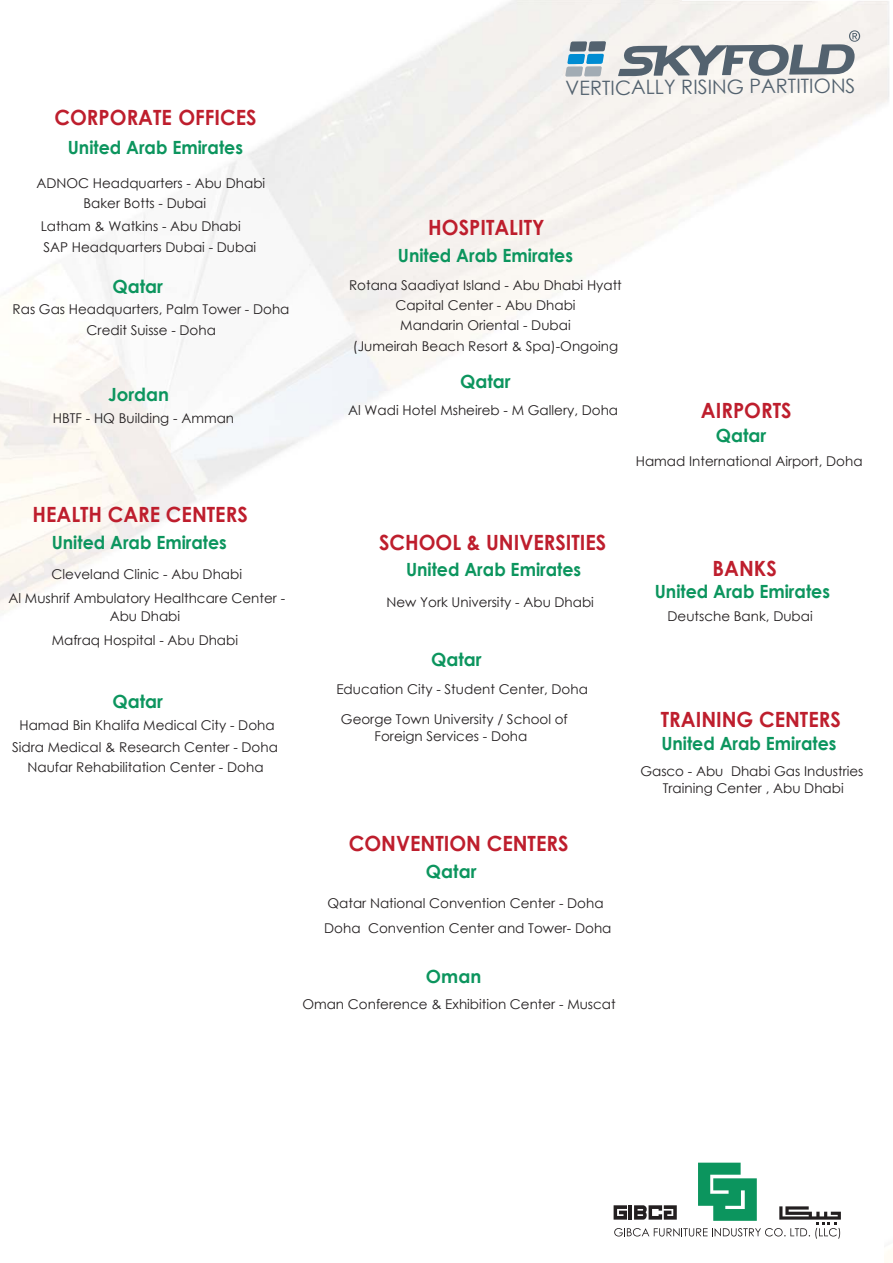
<style>
.page{position:relative;width:893px;height:1263px;background:#fff}
.page>*{position:absolute;margin:0;border:0;box-sizing:border-box;transform-origin:0 0}
.t1{font:700 21px "Century Gothic";color:#be1e2d;scale:.95 1}
.t2{font:19.8px "Century Gothic";letter-spacing:-.01em;color:#53626f}
.t3{font:700 18.15px "Century Gothic";color:#0c955e;scale:.95 1}
.t4{font:700 18.15px "Century Gothic";color:#0c955e}
.t5{font:13.5px/20.2px "Century Gothic";color:#231f20;text-align:center}
</style>
<div class="page">
<svg style="left:614px;top:1163px;width:227px;height:75px"></svg>
<svg style="left:565px;top:41px;width:41px;height:36px"></svg>
<svg style="left:618px;top:30px;width:242px;height:46px"></svg>
<h1 class="t1" style="left:55px;top:101px;width:214px">CORPORATE OFFICES</h1>
<h3 class="t3" style="left:68px;top:133px;width:186px">United Arab Emirates</h3>
<p class="t5" style="left:84px;top:173px;width:183px;text-align:left;text-indent:-47px">ADNOC Headquarters - Abu Dhabi<br>Baker Botts - Dubai</p>
<p class="t5" style="left:41px;top:216px;width:217px;text-align:left">Latham &amp; Watkins - Abu Dhabi<br>SAP Headquarters Dubai - Dubai</p>
<h3 class="t4" style="left:113px;top:273px;width:52px">Qatar</h3>
<p class="t5" style="left:13px;top:299px;width:278px">Ras Gas Headquarters, Palm Tower - Doha<br>Credit Suisse - Doha</p>
<h3 class="t4" style="left:108px;top:380px;width:63px">Jordan</h3>
<p class="t5" style="left:53px;top:408px;width:183px">HBTF - HQ Building - Amman</p>
<h1 class="t1" style="left:32px;top:499px;width:228px">HEALTH CARE CENTERS</h1>
<h3 class="t3" style="left:52px;top:528px;width:186px">United Arab Emirates</h3>
<p class="t5" style="left:9px;top:562px;width:278px;line-height:24px">Cleveland Clinic - Abu Dhabi<br>Al Mushrif Ambulatory Healthcare Center -</p>
<p class="t5" style="left:52px;top:604px;width:188px;line-height:24px">Abu Dhabi<br>Mafraq Hospital - Abu Dhabi</p>
<h3 class="t4" style="left:113px;top:687px;width:52px">Qatar</h3>
<p class="t5" style="left:12px;top:714px;width:267px;line-height:22.5px">Hamad Bin Khalifa Medical City - Doha<br>Sidra Medical &amp; Research Center - Doha</p>
<p class="t5" style="left:28px;top:757px;width:238px">Naufar Rehabilitation Center - Doha</p>
<h2 class="t2" style="left:566px;top:73px;width:292px">VERTICALLY RISING PARTITIONS</h2>
<h1 class="t1" style="left:428px;top:212px;width:124px">HOSPITALITY</h1>
<h3 class="t3" style="left:398px;top:241px;width:186px">United Arab Emirates</h3>
<p class="t5" style="left:349px;top:275px;width:274px">Rotana Saadiyat Island - Abu Dhabi Hyatt<br>Capital Center - Abu Dhabi<br>Mandarin Oriental - Dubai<br>(Jumeirah Beach Resort &amp; Spa)-Ongoing</p>
<h3 class="t4" style="left:460px;top:368px;width:52px">Qatar</h3>
<p class="t5" style="left:348px;top:400px;width:271px">Al Wadi Hotel Msheireb - M Gallery, Doha</p>
<h1 class="t1" style="left:701px;top:394px;width:97px">AIRPORTS</h1>
<p class="t5" style="left:636px;top:451px;width:228px">Hamad International Airport, Doha</p>
<h3 class="t4" style="left:716px;top:422px;width:52px">Qatar</h3>
<h1 class="t1" style="left:379px;top:526px;width:241px">SCHOOL &amp; UNIVERSITIES</h1>
<h3 class="t3" style="left:406px;top:556px;width:186px">United Arab Emirates</h3>
<p class="t5" style="left:386px;top:592px;width:209px">New York University - Abu Dhabi</p>
<h3 class="t4" style="left:431px;top:646px;width:52px">Qatar</h3>
<p class="t5" style="left:336px;top:679px;width:253px">Education City - Student Center, Doha</p>
<p class="t5" style="left:341px;top:711px;width:228px;line-height:16.2px">George Town University / School of<br>Foreign Services - Doha</p>
<h1 class="t1" style="left:713px;top:552px;width:69px">BANKS</h1>
<p class="t5" style="left:668px;top:606px;width:147px">Deutsche Bank, Dubai</p>
<h3 class="t3" style="left:655px;top:577px;width:186px">United Arab Emirates</h3>
<h1 class="t1" style="left:661px;top:704px;width:191px">TRAINING CENTERS</h1>
<h3 class="t3" style="left:661px;top:729px;width:186px">United Arab Emirates</h3>
<p class="t5" style="left:640px;top:763px;width:225px;line-height:16.2px">Gasco - Abu Dhabi Gas Industries<br>Training Center , Abu Dhabi</p>
<h1 class="t1" style="left:349px;top:827px;width:233px">CONVENTION CENTERS</h1>
<h3 class="t4" style="left:426px;top:858px;width:52px">Qatar</h3>
<p class="t5" style="left:327px;top:893px;width:278px">Qatar National Convention Center - Doha</p>
<p class="t5" style="left:324px;top:917px;width:289px">Doha Convention Center and Tower- Doha</p>
<h3 class="t4" style="left:426px;top:963px;width:57px">Oman</h3>
<p class="t5" style="left:302px;top:993px;width:315px">Oman Conference &amp; Exhibition Center - Muscat</p>
</div>
